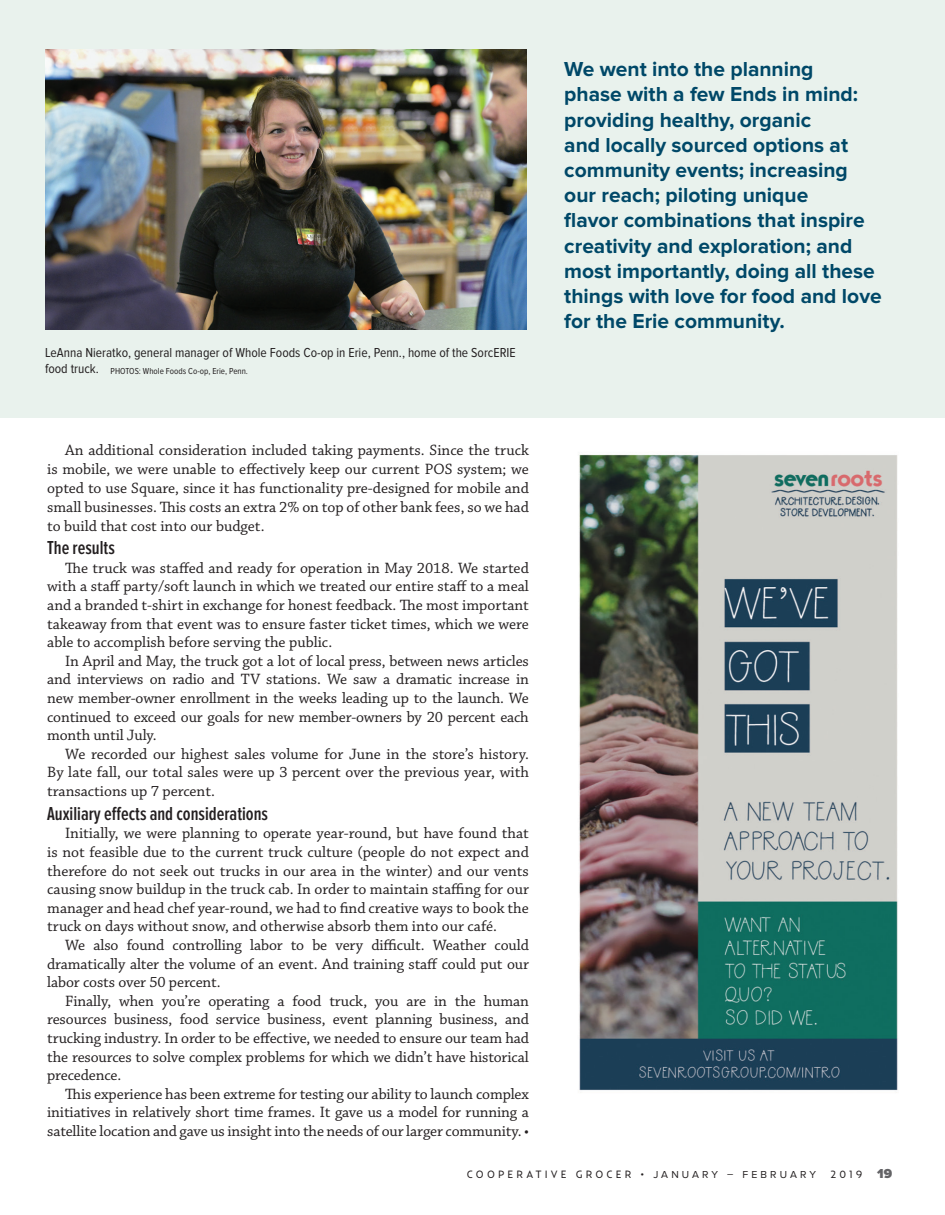
<style>
.page{position:relative;width:945px;height:1215px;background:#fff}
.page>*{position:absolute;margin:0;border:0;box-sizing:border-box;transform-origin:0 0}
.t1{font:700 21px/25.2px "Proxima Nova";color:#004868}
.t2{font:600 extra-condensed 19.5px "Proxima Nova";color:#231f20}
.t3{font:15.75px/18.6px "Chaparral Pro";letter-spacing:-.005em;color:#231f20;text-align:justify}
.t4{font:condensed 13.5px/16.2px "Proxima Nova";color:#231f20}
.t5{font:10.5px "Relay";letter-spacing:.3em;color:#231f20}
.t6{font:condensed 9px "Proxima Nova";color:#231f20}
.s1{font-family:"Proxima Nova"}
.s2{font-family:"Proxima Nova";font-weight:900;font-size:13.5px;color:#636366}
</style>
<div class="page">
<div style="left:0;top:0;width:945px;height:418px;background:#e9f2ed"></div>
<img style="left:45px;top:49px;width:481px;height:281px">
<img style="left:579px;top:454px;width:319px;height:637px">
<p class="t4" style="left:45px;top:345px;width:472px">LeAnna Nieratko, general manager of Whole Foods Co-op in Erie, Penn., home of the SorcERIE food truck.</p>
<p class="t6" style="left:111px;top:367px;width:139px">PHOTOS: Whole Foods Co-op, Erie, Penn.</p>
<p class="t3" style="left:47px;top:441px;width:483px;text-indent:18px">An additional consideration included taking payments. Since the truck is mobile, we were unable to effectively keep our current POS system; we opted to use Square, since it has functionality pre-designed for mobile and small businesses. This costs an extra 2% on top of other bank fees, so we had to build that cost into our budget.</p>
<p class="t2" style="left:47px;top:539px;width:69px">The results</p>
<p class="t3" style="left:47px;top:559px;width:483px;text-indent:18px">The truck was staffed and ready for operation in May 2018. We started with a staff party/soft launch in which we treated our entire staff to a meal and a branded t-shirt in exchange for honest feedback. The most important takeaway from that event was to ensure faster ticket times, which we were able to accomplish before serving the public.</p>
<p class="t3" style="left:47px;top:652px;width:483px;text-indent:18px">In April and May, the truck got a lot of local press, between news articles and interviews on radio and TV stations. We saw a dramatic increase in new member-owner enrollment in the weeks leading up to the launch. We continued to exceed our goals for new member-owners by 20 percent each month until July.</p>
<p class="t3" style="left:47px;top:745px;width:483px;text-indent:18px">We recorded our highest sales volume for June in the store’s history.<br>By late fall, our total sales were up 3 percent over the previous year, with transactions up 7 percent.</p>
<p class="t2" style="left:47px;top:804px;width:222px">Auxiliary effects and considerations</p>
<p class="t3" style="left:47px;top:825px;width:483px;text-indent:18px">Initially, we were planning to operate year-round, but have found that is not feasible due to the current truck culture (people do not expect and therefore do not seek out trucks in our area in the winter) and our vents causing snow buildup in the truck cab. In order to maintain staffing for our manager and head chef year-round, we had to find creative ways to book the truck on days without snow, and otherwise absorb them into our café.</p>
<p class="t3" style="left:47px;top:936px;width:483px;text-indent:18px">We also found controlling labor to be very difficult. Weather could dramatically alter the volume of an event. And training staff could put our labor costs over 50 percent.</p>
<p class="t3" style="left:47px;top:992px;width:483px;text-indent:18px">Finally, when you’re operating a food truck, you are in the human resources business, food service business, event planning business, and trucking industry. In order to be effective, we needed to ensure our team had the resources to solve complex problems for which we didn’t have historical precedence.</p>
<p class="t3" style="left:47px;top:1085px;width:483px;text-indent:18px">This experience has been extreme for testing our ability to launch complex initiatives in relatively short time frames. It gave us a model for running a satellite location and gave us insight into the needs of our larger community. •</p>
<p class="t1" style="left:564px;top:57px;width:319px">We went into the planning<br>phase with a few Ends in mind: providing healthy, organic<br>and locally sourced options at community events; increasing our reach; piloting unique<br>flavor combinations that inspire creativity and exploration; and most importantly, doing all these things with love for food and love for the Erie community.</p>
<p class="t5" style="left:467px;top:1168px;width:351px">COOPERATIVE GROCER <span class="s1">• JANUARY – FEBRUARY</span></p>
<p class="t5" style="left:831px;top:1168px;width:63px">2019 <span class="s2">19</span></p>
</div>
